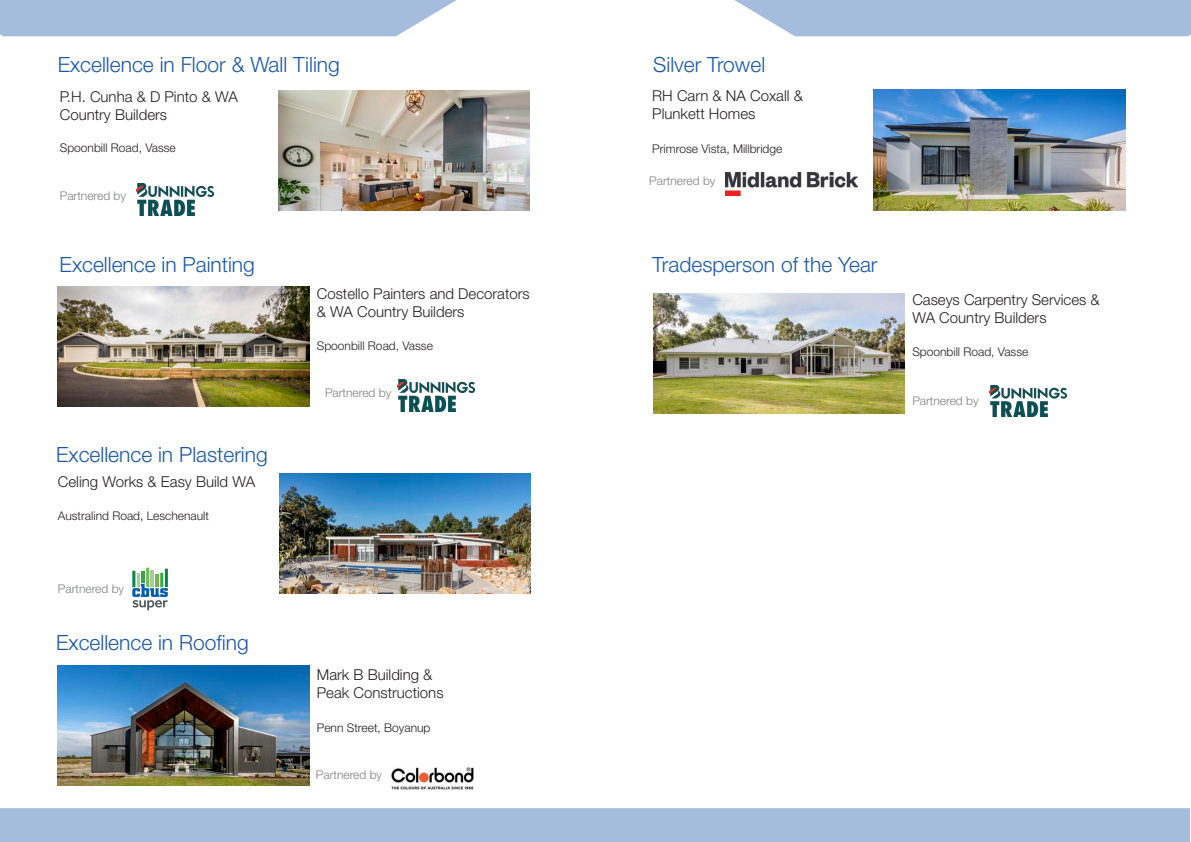
<style>
.page{position:relative;width:1191px;height:842px;background:#fff}
.page>*{position:absolute;margin:0;border:0;box-sizing:border-box;transform-origin:0 0}
.t1{font:300 21px "Helvetica Neue LT Std";color:#1c58a8}
.t2{font:300 15px/18px "Helvetica Neue LT Std";color:#231f20}
.t3{font:300 12px "Helvetica Neue LT Std";color:#231f20}
.t4{font:300 12px "Helvetica Neue LT Std";color:#7f8080}
</style>
<div class="page">
<div style="left:0;top:808px;width:1190px;height:34px;background:#a5bcdc"></div>
<svg style="left:0;top:0;width:1191px;height:37px"></svg>
<img style="left:278px;top:91px;width:251px;height:120px">
<img style="left:58px;top:286px;width:251px;height:121px">
<img style="left:279px;top:473px;width:251px;height:120px">
<img style="left:58px;top:665px;width:251px;height:120px">
<img style="left:874px;top:90px;width:251px;height:120px">
<img style="left:653px;top:294px;width:251px;height:120px">
<img style="left:136px;top:184px;width:77px;height:31px">
<img style="left:397px;top:380px;width:78px;height:31px">
<img style="left:989px;top:385px;width:77px;height:32px">
<img style="left:391px;top:767px;width:83px;height:23px">
<svg style="left:132px;top:568px;width:36px;height:42px"></svg>
<img style="left:725px;top:173px;width:133px;height:22px">
<p class="t1" style="left:58px;top:52px;width:284px">Excellence in Floor &amp; Wall Tiling</p>
<p class="t2" style="left:60px;top:87px;width:180px">P.H. Cunha &amp; D Pinto &amp; WA<br>Country Builders</p>
<p class="t3" style="left:60px;top:141px;width:118px">Spoonbill Road, Vasse</p>
<p class="t4" style="left:60px;top:188px;width:68px">Partnered by</p>
<p class="t1" style="left:60px;top:251px;width:197px">Excellence in Painting</p>
<p class="t1" style="left:56px;top:441px;width:213px">Excellence in Plastering</p>
<p class="t2" style="left:58px;top:472px;width:199px">Celing Works &amp; Easy Build WA</p>
<p class="t3" style="left:58px;top:509px;width:153px">Australind Road, Leschenault</p>
<p class="t4" style="left:58px;top:582px;width:68px">Partnered by</p>
<p class="t1" style="left:56px;top:630px;width:194px">Excellence in Roofing</p>
<p class="t2" style="left:317px;top:284px;width:214px">Costello Painters and Decorators &amp; WA Country Builders</p>
<p class="t3" style="left:317px;top:338px;width:118px">Spoonbill Road, Vasse</p>
<p class="t4" style="left:325px;top:386px;width:68px">Partnered by</p>
<p class="t2" style="left:317px;top:666px;width:117px">Mark B Building &amp;</p>
<p class="t2" style="left:317px;top:684px;width:128px">Peak Constructions</p>
<p class="t3" style="left:317px;top:720px;width:115px">Penn Street, Boyanup</p>
<p class="t4" style="left:316px;top:768px;width:68px">Partnered by</p>
<p class="t1" style="left:653px;top:51px;width:114px">Silver Trowel</p>
<p class="t2" style="left:652px;top:86px;width:152px">RH Carn &amp; NA Coxall &amp;<br>Plunkett Homes</p>
<p class="t3" style="left:652px;top:141px;width:132px">Primrose Vista, Millbridge</p>
<p class="t4" style="left:649px;top:173px;width:68px">Partnered by</p>
<p class="t1" style="left:652px;top:252px;width:227px">Tradesperson of the Year</p>
<p class="t2" style="left:912px;top:291px;width:189px">Caseys Carpentry Services &amp;</p>
<p class="t2" style="left:912px;top:309px;width:136px">WA Country Builders</p>
<p class="t3" style="left:912px;top:344px;width:118px">Spoonbill Road, Vasse</p>
<p class="t4" style="left:912px;top:394px;width:68px">Partnered by</p>
</div>
